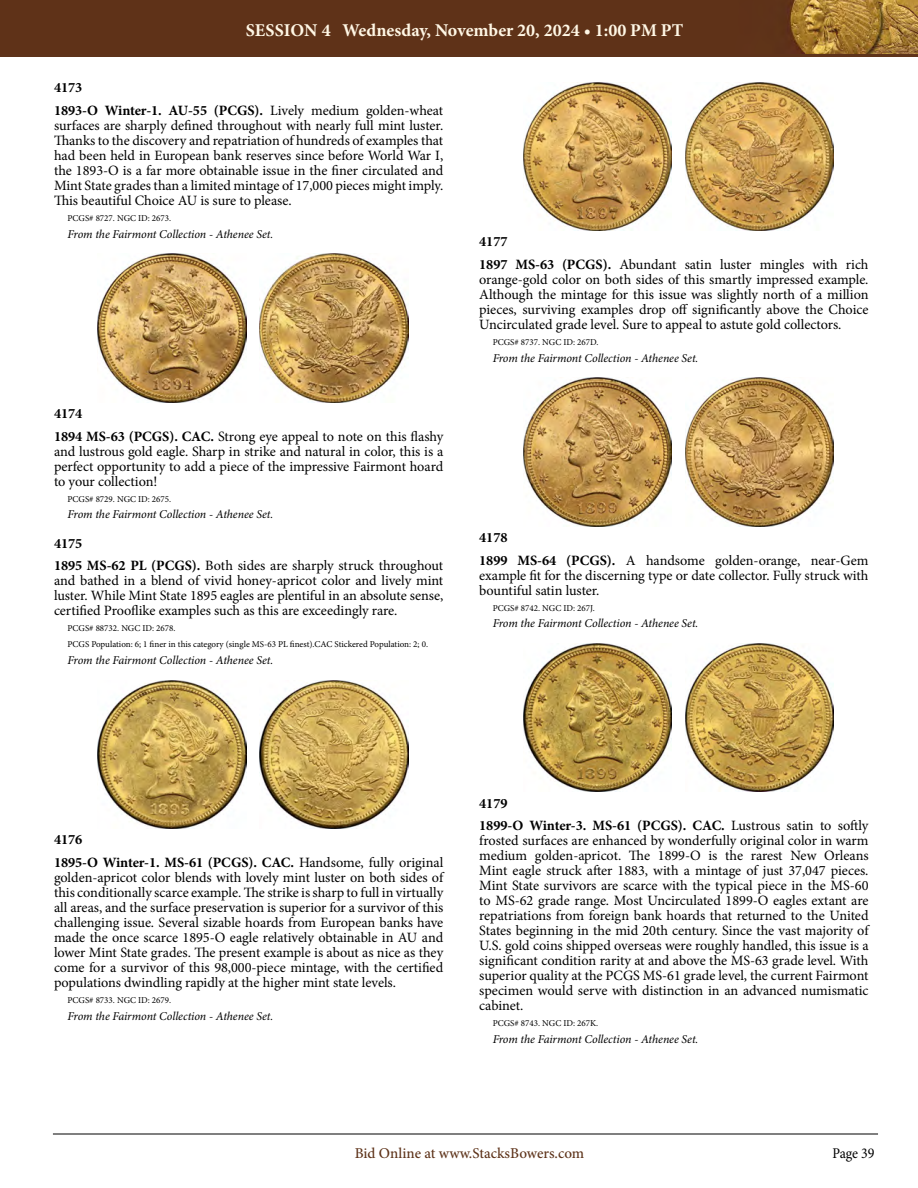
<style>
.page{position:relative;width:918px;height:1188px;background:#fff}
.page>*{position:absolute;margin:0;border:0;box-sizing:border-box;transform-origin:0 0}
.t1{font:700 18px "Minion Pro";color:#fff7e5}
.t2{font:500 15px "Minion Pro";color:#5e331a}
.t3{font:condensed 15px "Minion Pro";color:#000}
.Body_Regular{font:14.25px/15px "Minion Pro";letter-spacing:-.005em;color:#000;text-align:justify}
.Lot_Number_Regular{font:700 14.25px "Minion Pro";letter-spacing:-.005em;color:#000}
.Lot_Number_Internet{font:700 14.25px "Minion Pro";letter-spacing:-.005em;color:#000}
.Pedigree_Regular{font:italic 12px "Minion Pro";letter-spacing:-.005em;color:#000}
.Six_Point_Note{font:9px "Minion Pro";color:#000}
.s1{font-weight:700}
</style>
<div class="page">
<hr style="left:53px;top:1134px;width:825px;height:1px;background:#000">
<div style="left:0;top:0;width:918px;height:56px;background:#5e331a"></div>
<img style="left:789px;top:0;width:129px;height:54px">
<img style="left:98px;top:254px;width:148px;height:148px">
<img style="left:260px;top:254px;width:148px;height:148px">
<img style="left:98px;top:680px;width:148px;height:149px">
<img style="left:260px;top:680px;width:148px;height:149px">
<img style="left:523px;top:82px;width:149px;height:149px">
<img style="left:685px;top:82px;width:149px;height:149px">
<img style="left:523px;top:378px;width:149px;height:148px">
<img style="left:685px;top:378px;width:149px;height:148px">
<img style="left:523px;top:643px;width:149px;height:149px">
<img style="left:685px;top:643px;width:149px;height:149px">
<p class="t1" style="left:246px;top:18px;width:439px">SESSION 4 Wednesday, November 20, 2024 • 1:00 PM PT</p>
<p class="Lot_Number_Internet" style="left:54px;top:78px;width:30px">4173</p>
<p class="Body_Regular" style="left:54px;top:103px;width:391px"><span class="s1">1893-O Winter-1. AU-55 (PCGS).</span> Lively medium golden-wheat surfaces are sharply defined throughout with nearly full mint luster.<br>Thanks to the discovery and repatriation of hundreds of examples that had been held in European bank reserves since before World War I, the 1893-O is a far more obtainable issue in the finer circulated and Mint State grades than a limited mintage of 17,000 pieces might imply.<br>This beautiful Choice AU is sure to please.</p>
<p class="Six_Point_Note" style="left:68px;top:212px;width:105px">PCGS# 8727. NGC ID: 2673.</p>
<p class="Pedigree_Regular" style="left:68px;top:227px;width:207px">From the Fairmont Collection - Athenee Set.</p>
<p class="Lot_Number_Regular" style="left:54px;top:404px;width:30px">4174</p>
<p class="Body_Regular" style="left:54px;top:429px;width:391px"><span class="s1">1894 MS-63 (PCGS). CAC.</span> Strong eye appeal to note on this flashy and lustrous gold eagle. Sharp in strike and natural in color, this is a perfect opportunity to add a piece of the impressive Fairmont hoard to your collection!</p>
<p class="Six_Point_Note" style="left:68px;top:493px;width:105px">PCGS# 8729. NGC ID: 2675.</p>
<p class="Pedigree_Regular" style="left:68px;top:507px;width:207px">From the Fairmont Collection - Athenee Set.</p>
<p class="Lot_Number_Internet" style="left:54px;top:533px;width:30px">4175</p>
<p class="Body_Regular" style="left:54px;top:558px;width:391px"><span class="s1">1895 MS-62 PL (PCGS).</span> Both sides are sharply struck throughout and bathed in a blend of vivid honey-apricot color and lively mint luster. While Mint State 1895 eagles are plentiful in an absolute sense, certified Prooflike examples such as this are exceedingly rare.</p>
<p class="Six_Point_Note" style="left:68px;top:622px;width:110px">PCGS# 88732. NGC ID: 2678.</p>
<p class="Six_Point_Note" style="left:68px;top:639px;width:362px">PCGS Population: 6; 1 finer in this category (single MS-63 PL finest).CAC Stickered Population: 2; 0.</p>
<p class="Pedigree_Regular" style="left:68px;top:653px;width:207px">From the Fairmont Collection - Athenee Set.</p>
<p class="Lot_Number_Regular" style="left:479px;top:232px;width:30px">4177</p>
<p class="Body_Regular" style="left:479px;top:257px;width:391px"><span class="s1">1897 MS-63 (PCGS).</span> Abundant satin luster mingles with rich orange-gold color on both sides of this smartly impressed example.<br>Although the mintage for this issue was slightly north of a million pieces, surviving examples drop off significantly above the Choice Uncirculated grade level. Sure to appeal to astute gold collectors.</p>
<p class="Six_Point_Note" style="left:493px;top:336px;width:107px">PCGS# 8737. NGC ID: 267D.</p>
<p class="Pedigree_Regular" style="left:493px;top:351px;width:207px">From the Fairmont Collection - Athenee Set.</p>
<p class="Lot_Number_Regular" style="left:479px;top:527px;width:30px">4178</p>
<p class="Body_Regular" style="left:479px;top:553px;width:391px"><span class="s1">1899 MS-64 (PCGS).</span> A handsome golden-orange, near-Gem example fit for the discerning type or date collector. Fully struck with bountiful satin luster.</p>
<p class="Six_Point_Note" style="left:493px;top:602px;width:104px">PCGS# 8742. NGC ID: 267J.</p>
<p class="Pedigree_Regular" style="left:493px;top:616px;width:207px">From the Fairmont Collection - Athenee Set.</p>
<p class="Lot_Number_Regular" style="left:54px;top:830px;width:30px">4176</p>
<p class="Body_Regular" style="left:54px;top:855px;width:391px"><span class="s1">1895-O Winter-1. MS-61 (PCGS). CAC.</span> Handsome, fully original golden-apricot color blends with lovely mint luster on both sides of this conditionally scarce example. The strike is sharp to full in virtually all areas, and the surface preservation is superior for a survivor of this challenging issue. Several sizable hoards from European banks have made the once scarce 1895-O eagle relatively obtainable in AU and lower Mint State grades. The present example is about as nice as they come for a survivor of this 98,000-piece mintage, with the certified populations dwindling rapidly at the higher mint state levels.</p>
<p class="Six_Point_Note" style="left:68px;top:994px;width:105px">PCGS# 8733. NGC ID: 2679.</p>
<p class="Pedigree_Regular" style="left:68px;top:1009px;width:207px">From the Fairmont Collection - Athenee Set.</p>
<p class="Lot_Number_Regular" style="left:479px;top:793px;width:30px">4179</p>
<p class="Body_Regular" style="left:479px;top:818px;width:391px"><span class="s1">1899-O Winter-3. MS-61 (PCGS). CAC.</span> Lustrous satin to softly frosted surfaces are enhanced by wonderfully original color in warm medium golden-apricot. The 1899-O is the rarest New Orleans Mint eagle struck after 1883, with a mintage of just 37,047 pieces.<br>Mint State survivors are scarce with the typical piece in the MS-60 to MS-62 grade range. Most Uncirculated 1899-O eagles extant are repatriations from foreign bank hoards that returned to the United States beginning in the mid 20th century. Since the vast majority of U.S. gold coins shipped overseas were roughly handled, this issue is a significant condition rarity at and above the MS-63 grade level. With superior quality at the PCGS MS-61 grade level, the current Fairmont specimen would serve with distinction in an advanced numismatic cabinet.</p>
<p class="Six_Point_Note" style="left:493px;top:1017px;width:107px">PCGS# 8743. NGC ID: 267K.</p>
<p class="Pedigree_Regular" style="left:493px;top:1032px;width:207px">From the Fairmont Collection - Athenee Set.</p>
<p class="t2" style="left:355px;top:1143px;width:231px">Bid Online at www.StacksBowers.com</p>
<p class="t3" style="left:832px;top:1144px;width:44px">Page 39</p>
</div>
